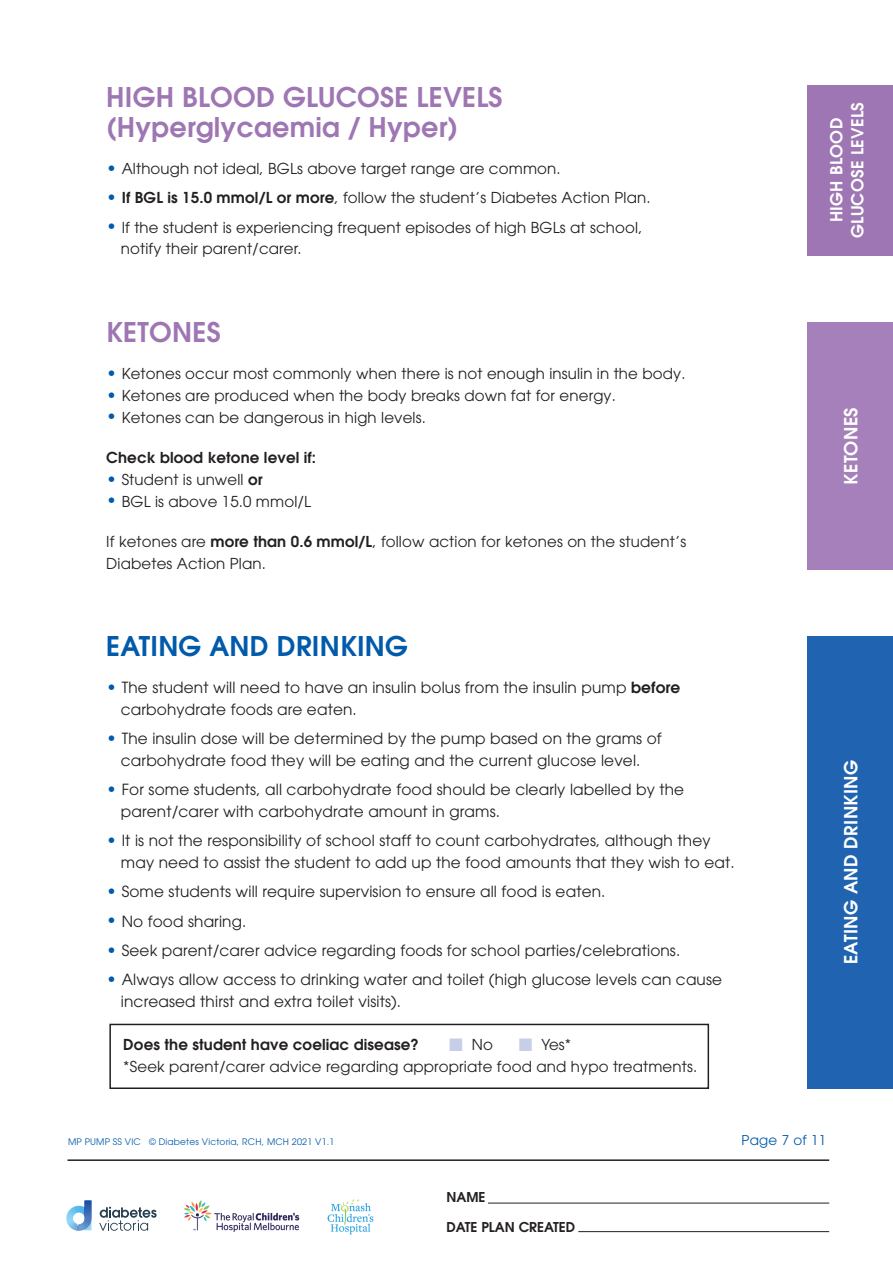
<style>
.page{position:relative;width:893px;height:1263px;background:#fff}
.page>*{position:absolute;margin:0;border:0;box-sizing:border-box;transform-origin:0 0}
.t1{font:600 27px/30px "Avant Garde";letter-spacing:.01em;color:#9e76b3}
.t2{font:600 27px "Avant Garde";letter-spacing:.01em;color:#015aaa}
.t3{font:600 18px "Avant Garde";letter-spacing:.02em;color:#fff}
.t4{font:600 16.5px/21px "Avant Garde";letter-spacing:.02em;color:#fff;text-align:center}
.t5{font:15.3px/21.8px "Avant Garde";letter-spacing:.01em;color:#231f20}
.t6{font:15px/21.8px "Avant Garde";letter-spacing:.01em;color:#231f20}
.t7{font:600 15px "Avant Garde";letter-spacing:.01em;color:#231f20}
.t8{font:600 13.5px "Avant Garde";color:#231f20}
.t9{font:13.5px "Avant Garde";letter-spacing:.02em;color:#015aaa}
.t10{font:9px "Avant Garde";letter-spacing:.02em;color:#015aaa}
.s1{font-size:18px;color:#015aaa}
.s2{font-weight:600}
.s3{color:#c7cee8}
</style>
<div class="page">
<hr style="left:68px;top:1159px;width:761px;height:2px;background:#231f20">
<div style="left:808px;top:85px;width:85px;height:170px;background:#9e76b3"></div>
<div style="left:808px;top:636px;width:85px;height:453px;background:#2064b1"></div>
<div style="left:808px;top:322px;width:85px;height:248px;background:#a680ba"></div>
<hr style="left:488px;top:1202px;width:341px;height:1px;background:#231f20">
<hr style="left:578px;top:1231px;width:251px;height:1px;background:#231f20">
<div style="left:109px;top:1024px;width:600px;height:65px;border:2px solid #231f20"></div>
<svg style="left:99px;top:1207px;width:58px;height:24px"></svg>
<img style="left:76px;top:1230px;width:15px;height:1px">
<svg style="left:66px;top:1200px;width:25px;height:30px"></svg>
<img style="left:328px;top:1199px;width:46px;height:35px">
<img style="left:184px;top:1200px;width:116px;height:32px">
<h1 class="t1" style="left:106px;top:81px;width:398px">HIGH BLOOD GLUCOSE LEVELS (Hyperglycaemia / Hyper)</h1>
<p class="t6" style="left:106px;top:158px;width:456px"><span class="s1">•</span> Although not ideal, BGLs above target range are common.</p>
<p class="t6" style="left:106px;top:187px;width:546px"><span class="s1">•</span> <span class="s2">If BGL is 15.0 mmol/L or more</span>, follow the student’s Diabetes Action Plan.</p>
<p class="t6" style="left:121px;top:216px;width:523px;text-indent:-15px"><span class="s1">•</span> If the student is experiencing frequent episodes of high BGLs at school, notify their parent/carer.</p>
<h1 class="t1" style="left:106px;top:316px;width:116px">KETONES</h1>
<p class="t6" style="left:106px;top:363px;width:581px"><span class="s1">•</span> Ketones occur most commonly when there is not enough insulin in the body.</p>
<p class="t6" style="left:106px;top:384px;width:511px"><span class="s1">•</span> Ketones are produced when the body breaks down fat for energy.</p>
<p class="t6" style="left:106px;top:406px;width:321px"><span class="s1">•</span> Ketones can be dangerous in high levels.</p>
<p class="t7" style="left:106px;top:448px;width:211px">Check blood ketone level if:</p>
<p class="t6" style="left:106px;top:468px;width:158px"><span class="s1">•</span> Student is unwell <span class="s2">or</span></p>
<p class="t6" style="left:106px;top:490px;width:206px"><span class="s1">•</span> BGL is above 15.0 mmol/L</p>
<p class="t6" style="left:106px;top:531px;width:581px">If ketones are <span class="s2">more than 0.6 mmol/L</span>, follow action for ketones on the student’s<br>Diabetes Action Plan.</p>
<h1 class="t2" style="left:106px;top:628px;width:280px">EATING AND DRINKING</h1>
<p class="t5" style="left:121px;top:677px;width:561px;text-indent:-15px"><span class="s1">•</span> The student will need to have an insulin bolus from the insulin pump <span class="s2">before </span>carbohydrate foods are eaten.</p>
<p class="t5" style="left:106px;top:728px;width:557px;text-align:center"><span class="s1">•</span> The insulin dose will be determined by the pump based on the grams of carbohydrate food they will be eating and the current glucose level.</p>
<p class="t5" style="left:121px;top:779px;width:565px;text-indent:-15px"><span class="s1">•</span> For some students, all carbohydrate food should be clearly labelled by the parent/carer with carbohydrate amount in grams.</p>
<p class="t5" style="left:121px;top:830px;width:615px;text-indent:-15px"><span class="s1">•</span> It is not the responsibility of school staff to count carbohydrates, although they may need to assist the student to add up the food amounts that they wish to eat.</p>
<p class="t5" style="left:106px;top:881px;width:501px"><span class="s1">•</span> Some students will require supervision to ensure all food is eaten.</p>
<p class="t5" style="left:106px;top:910px;width:142px"><span class="s1">•</span> No food sharing.</p>
<p class="t5" style="left:106px;top:939px;width:575px"><span class="s1">•</span> Seek parent/carer advice regarding foods for school parties/celebrations.</p>
<p class="t5" style="left:121px;top:968px;width:603px;text-indent:-15px"><span class="s1">•</span> Always allow access to drinking water and toilet (high glucose levels can cause increased thirst and extra toilet visits).</p>
<p class="t7" style="left:123px;top:1035px;width:297px">Does the student have coeliac disease?</p>
<p class="t6" style="left:449px;top:1034px;width:45px"><span class="s3">■</span> No</p>
<p class="t6" style="left:123px;top:1034px;width:575px;text-indent:396px"><span class="s3">■</span> Yes*<br>*Seek parent/carer advice regarding appropriate food and hypo treatments.</p>
<p class="t4" style="left:826px;top:238px;width:136px;rotate:-90deg">HIGH Blood glucose levels</p>
<p class="t3" style="left:839px;top:485px;width:79px;rotate:-90deg">KETONES</p>
<p class="t3" style="left:839px;top:964px;width:204px;rotate:-90deg">EATING AND DRINKING</p>
<p class="t10" style="left:68px;top:1136px;width:268px">MP PUMP SS VIC © Diabetes Victoria, RCH, MCH 2021 V1.1</p>
<p class="t9" style="left:741px;top:1132px;width:86px">Page 7 of 11</p>
<p class="t8" style="left:446px;top:1188px;width:39px">Name</p>
<p class="t8" style="left:446px;top:1218px;width:18px">Date</p>
<p class="t8" style="left:481px;top:1218px;width:57px">plan created</p>
</div>
